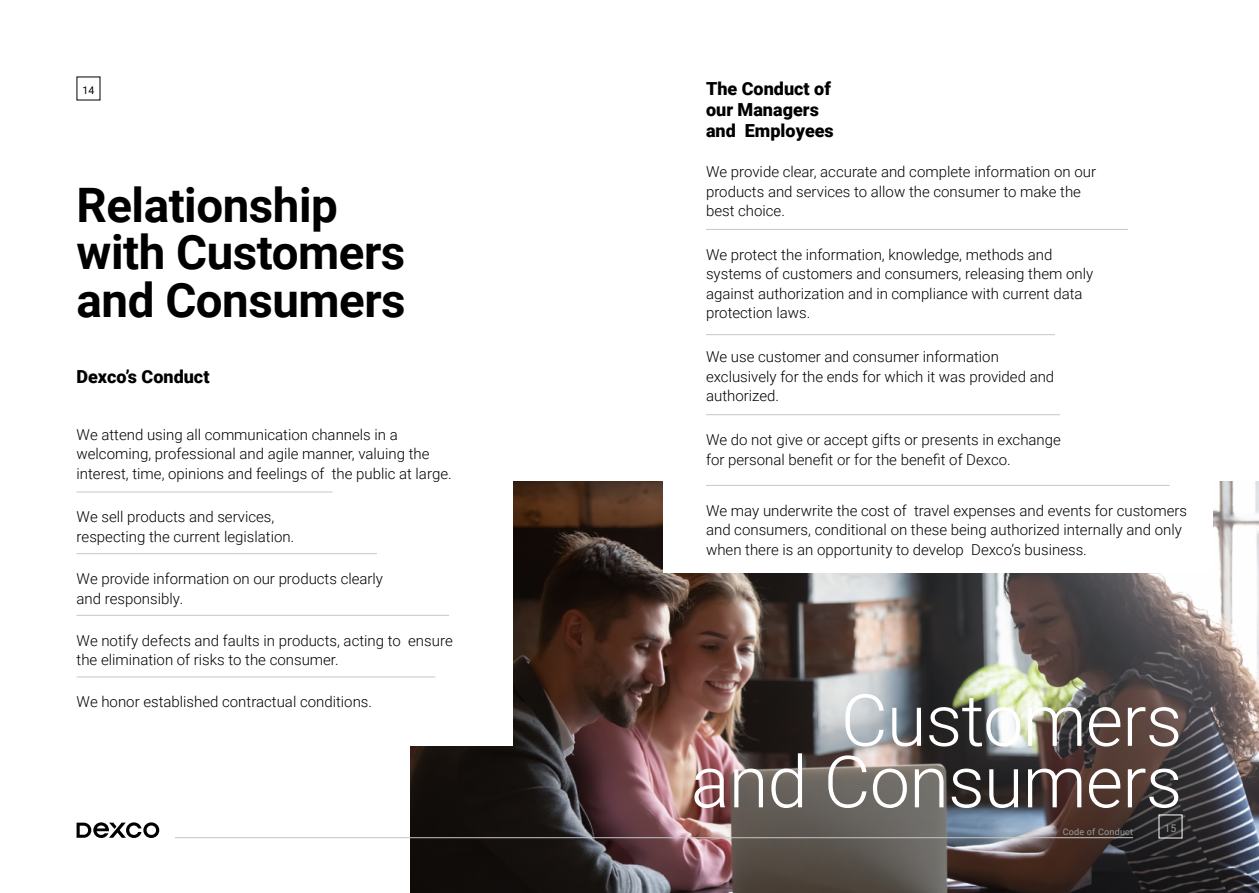
<style>
.page{position:relative;width:1259px;height:893px;background:#fff}
.page>*{position:absolute;margin:0;border:0;box-sizing:border-box;transform-origin:0 0}
.t1{font:300 72px/61.5px "Roboto";letter-spacing:-.01em;color:#fff;text-align:right}
.t2{font:700 47.55px/47.5px "Roboto";letter-spacing:-.01em;color:#000}
.t3{font:900 18px/21px "Roboto";color:#000}
.t4{font:300 15px/19.5px "Roboto";color:#000}
.t5{font:10.5px "Roboto";color:#000}
.t6{font:10.5px "Roboto";color:#9d9d9c}
.t7{font:9px "Roboto";letter-spacing:.025em;color:#9d9d9c}
</style>
<div class="page">
<svg style="left:77px;top:822px;width:82px;height:16px"></svg>
<img style="left:410px;top:482px;width:849px;height:411px">
<div style="left:367px;top:473px;width:146px;height:273px;background:#fff"></div>
<div style="left:663px;top:471px;width:549px;height:102px;background:#fff"></div>
<hr style="left:706px;top:485px;width:463px;height:1px;background:#c6c6c6">
<hr style="left:706px;top:414px;width:354px;height:1px;background:#c6c6c6">
<hr style="left:706px;top:334px;width:348px;height:1px;background:#c6c6c6">
<hr style="left:706px;top:229px;width:422px;height:1px;background:#c6c6c6">
<hr style="left:77px;top:492px;width:256px;height:1px;background:#c6c6c6">
<hr style="left:77px;top:553px;width:300px;height:1px;background:#c6c6c6">
<hr style="left:77px;top:615px;width:372px;height:1px;background:#c6c6c6">
<hr style="left:77px;top:677px;width:358px;height:1px;background:#c6c6c6">
<hr style="left:175px;top:837px;width:958px;height:1px;background:#c6c6c6">
<p class="t5" style="left:82px;top:83px;width:14px">14</p>
<h2 class="t2" style="left:77px;top:179px;width:331px">Relationship with Customers and Consumers</h2>
<p class="t3" style="left:77px;top:365px;width:134px">Dexco’s Conduct</p>
<p class="t4" style="left:77px;top:424px;width:377px">We attend using all communication channels in a welcoming, professional and agile manner, valuing the interest, time, opinions and feelings of the public at large.</p>
<p class="t4" style="left:77px;top:507px;width:219px">We sell products and services, respecting the current legislation.</p>
<p class="t4" style="left:77px;top:568px;width:308px">We provide information on our products clearly and responsibly.</p>
<p class="t4" style="left:77px;top:630px;width:378px">We notify defects and faults in products, acting to ensure the elimination of risks to the consumer.</p>
<p class="t4" style="left:77px;top:692px;width:297px">We honor established contractual conditions.</p>
<p class="t3" style="left:706px;top:78px;width:129px">The Conduct of our Managers and Employees</p>
<p class="t4" style="left:706px;top:162px;width:391px">We provide clear, accurate and complete information on our products and services to allow the consumer to make the best choice.</p>
<p class="t4" style="left:706px;top:244px;width:388px">We protect the information, knowledge, methods and systems of customers and consumers, releasing them only against authorization and in compliance with current data protection laws.</p>
<p class="t4" style="left:706px;top:347px;width:350px">We use customer and consumer information exclusively for the ends for which it was provided and authorized.</p>
<p class="t4" style="left:706px;top:429px;width:356px">We do not give or accept gifts or presents in exchange for personal benefit or for the benefit of Dexco.</p>
<p class="t4" style="left:706px;top:500px;width:482px">We may underwrite the cost of travel expenses and events for customers and consumers, conditional on these being authorized internally and only when there is an opportunity to develop Dexco’s business.</p>
<h1 class="t1" style="left:691px;top:687px;width:493px">Customers<br>and Consumers</h1>
<p class="t7" style="left:1062px;top:825px;width:72px">Code of Conduct</p>
<p class="t6" style="left:1164px;top:821px;width:14px">15</p>
</div>
